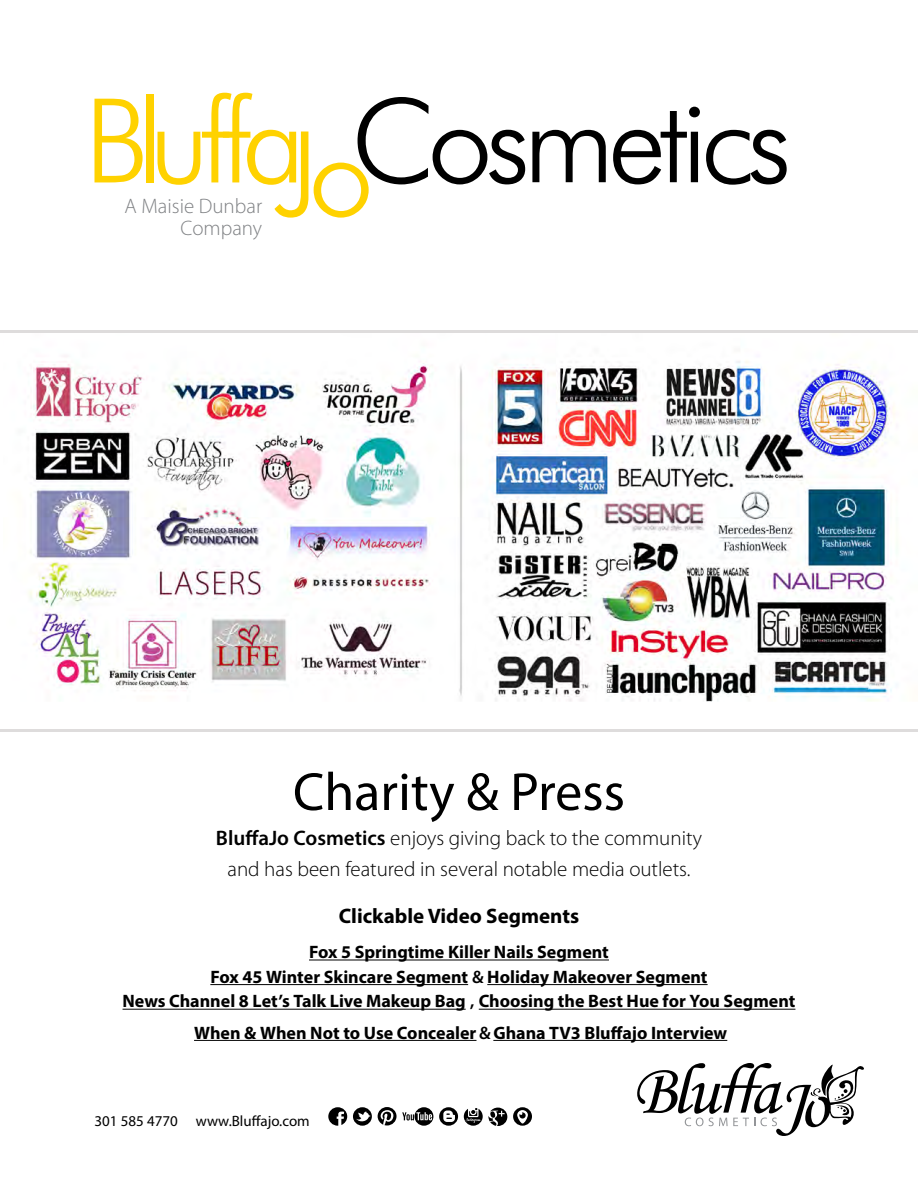
<style>
.page{position:relative;width:918px;height:1188px;background:#fff}
.page>*{position:absolute;margin:0;border:0;box-sizing:border-box;transform-origin:0 0}
.t1{font:54px "Myriad Pro";color:#000}
.t2{font:300 21px/31.2px "Myriad Pro";color:#000;text-align:center}
.t3{font:700 21px "Myriad Pro";color:#000}
.t4{font:300 21px/22.2px "Myriad Pro";color:#808285;text-align:right}
.t5{font:700 18px/24.6px "Myriad Pro";color:#000;text-align:center}
.t6{font:15px "Myriad Pro";color:#000}
.s1{font-weight:600}
</style>
<div class="page">
<svg style="left:94px;top:99px;width:49px;height:83px"></svg>
<div style="left:146px;top:94px;width:8px;height:88px;background:#ffd200"></div>
<svg style="left:158px;top:93px;width:150px;height:125px"></svg>
<svg style="left:314px;top:97px;width:473px;height:121px"></svg>
<svg style="left:637px;top:1063px;width:227px;height:73px"></svg>
<svg style="left:353px;top:1107px;width:19px;height:19px"></svg>
<svg style="left:439px;top:1107px;width:19px;height:19px"></svg>
<svg style="left:328px;top:1107px;width:19px;height:19px"></svg>
<svg style="left:464px;top:1108px;width:43px;height:18px"></svg>
<svg style="left:378px;top:1107px;width:55px;height:19px"></svg>
<svg style="left:513px;top:1107px;width:19px;height:19px"></svg>
<img style="left:0;top:330px;width:918px;height:402px">
<hr style="left:309px;top:960px;width:300px;height:1px;background:#000">
<hr style="left:210px;top:984px;width:258px;height:1px;background:#000">
<hr style="left:487px;top:984px;width:221px;height:1px;background:#000">
<hr style="left:123px;top:1009px;width:343px;height:1px;background:#000">
<hr style="left:479px;top:1009px;width:316px;height:1px;background:#000">
<hr style="left:194px;top:1040px;width:282px;height:1px;background:#000">
<hr style="left:493px;top:1040px;width:234px;height:1px;background:#000">
<p class="t4" style="left:125px;top:195px;width:139px">A Maisie Dunbar<br>Company</p>
<h1 class="t1" style="left:293px;top:759px;width:333px">Charity &amp; Press</h1>
<p class="t2" style="left:216px;top:823px;width:488px"><span class="s1">BluffaJo Cosmetics</span> enjoys giving back to the community and has been featured in several notable media outlets.</p>
<p class="t3" style="left:339px;top:902px;width:242px">Clickable Video Segments</p>
<p class="t5" style="left:123px;top:939px;width:674px">Fox 5 Springtime Killer Nails Segment<br>Fox 45 Winter Skincare Segment <span class="s1">&amp;</span> Holiday Makeover Segment<br>News Channel 8 Let’s Talk Live Makeup Bag <span class="s1">,</span> Choosing the Best Hue for You Segment</p>
<p class="t5" style="left:194px;top:1020px;width:535px">When &amp; When Not to Use Concealer <span class="s1">&amp;</span>Ghana TV3 Bluffajo Interview</p>
<p class="t6" style="left:94px;top:1112px;width:217px">301 585 4770 www.Bluffajo.com</p>
</div>
